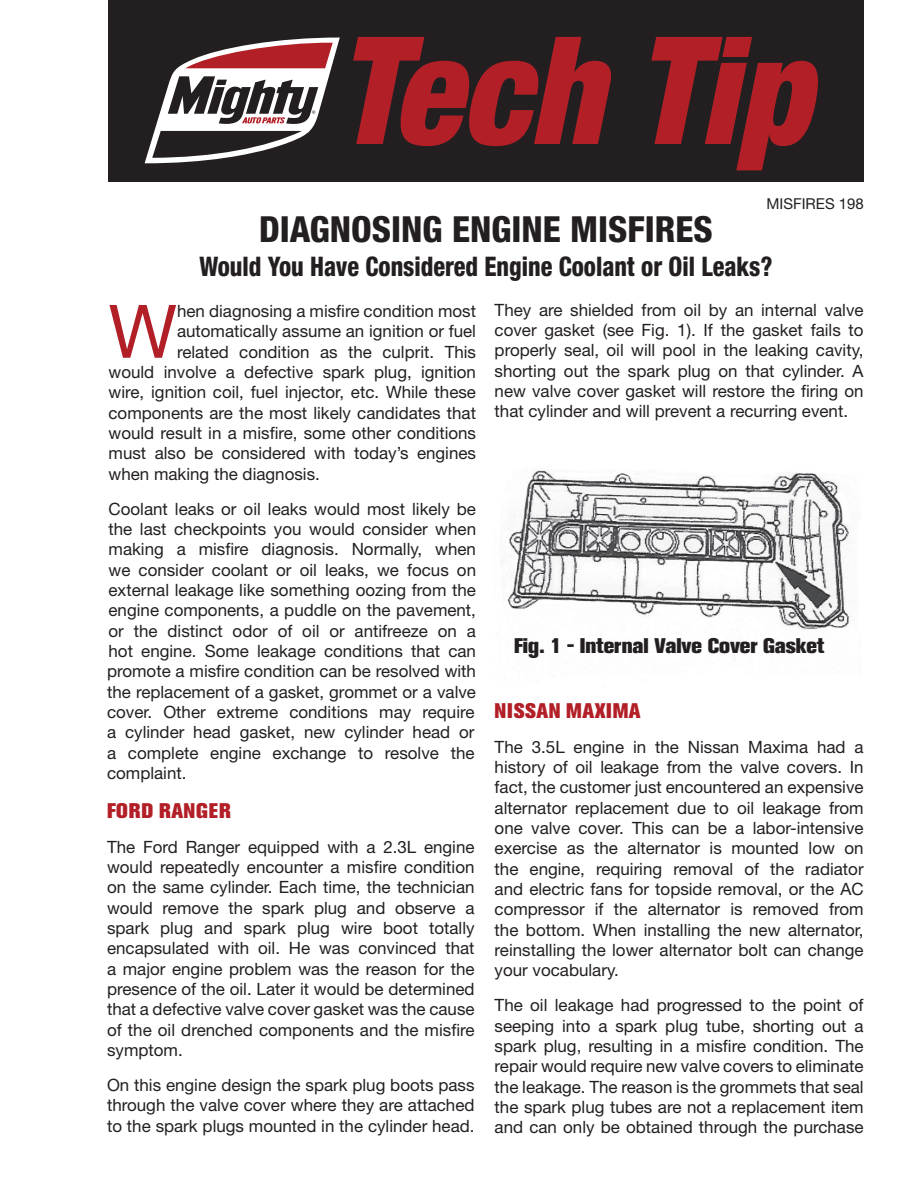
<style>
.page{position:relative;width:918px;height:1188px;background:#fff}
.page>*{position:absolute;margin:0;border:0;box-sizing:border-box;transform-origin:0 0}
.t1{font:italic 900 condensed 150px "Helvetica Neue LT Std";color:#b21f27;scale:.95 1}
.t2{font:73.95px "Helvetica Neue LT Std";color:#b21f27}
.t3{font:800 condensed 36px "Helvetica Neue LT Std";color:#231f20}
.t4{font:800 condensed 27px "Helvetica Neue LT Std";color:#231f20;scale:.9 1}
.t5{font:800 21px "Akzidenz Grotesk BE";color:#231f20}
.t6{font:800 21px "Akzidenz Grotesk BE";letter-spacing:.02em;color:#b21f27}
.t7{font:800 21px "Akzidenz Grotesk BE";letter-spacing:.04em;color:#b21f27}
.t8{font:16.95px/20.4px "Helvetica Neue LT Std";color:#231f20;text-align:justify}
.t9{font:15px "Helvetica Neue LT Std";color:#231f20}
</style>
<div class="page">
<div style="left:108px;top:0;width:756px;height:182px;background:#231f20"></div>
<svg style="left:145px;top:37px;width:195px;height:126px"></svg>
<img style="left:502px;top:470px;width:350px;height:160px">
<h1 class="t1" style="left:337px;top:-2px;width:500px">Tech Tip</h1>
<h3 class="t3" style="left:259px;top:207px;width:455px">DIAGNOSING ENGINE MISFIRES</h3>
<p class="t9" style="left:766px;top:195px;width:99px">MISFIRES 198</p>
<h3 class="t4" style="left:199px;top:249px;width:639px">Would You Have Considered Engine Coolant or Oil Leaks?</h3>
<h2 class="t2" style="left:109px;top:287px;width:70px">W</h2>
<p class="t8" style="left:177px;top:301px;width:301px">hen diagnosing a misfire condition most</p>
<p class="t8" style="left:177px;top:321px;width:301px">automatically assume an ignition or fuel</p>
<p class="t8" style="left:177px;top:341px;width:301px">related condition as the culprit. This</p>
<p class="t8" style="left:109px;top:362px;width:369px">would involve a defective spark plug, ignition</p>
<p class="t8" style="left:109px;top:382px;width:369px">wire, ignition coil, fuel injector, etc. While these</p>
<p class="t8" style="left:109px;top:402px;width:369px">components are the most likely candidates that</p>
<p class="t8" style="left:109px;top:423px;width:369px">would result in a misfire, some other conditions</p>
<p class="t8" style="left:109px;top:443px;width:369px">must also be considered with today’s engines</p>
<p class="t8" style="left:109px;top:463px;width:213px">when making the diagnosis.</p>
<p class="t8" style="left:107px;top:498px;width:371px">Coolant leaks or oil leaks would most likely be the last checkpoints you would consider when making a misfire diagnosis. Normally, when we consider coolant or oil leaks, we focus on external leakage like something oozing from the engine components, a puddle on the pavement, or the distinct odor of oil or antifreeze on a hot engine. Some leakage conditions that can promote a misfire condition can be resolved with the replacement of a gasket, grommet or a valve cover. Other extreme conditions may require a cylinder head gasket, new cylinder head or a complete engine exchange to resolve the complaint.</p>
<p class="t7" style="left:107px;top:798px;width:125px">FORD RANGER</p>
<p class="t8" style="left:107px;top:836px;width:369px">The Ford Ranger equipped with a 2.3L engine would repeatedly encounter a misfire condition on the same cylinder. Each time, the technician would remove the spark plug and observe a spark plug and spark plug wire boot totally encapsulated with oil. He was convinced that a major engine problem was the reason for the presence of the oil. Later it would be determined that a defective valve cover gasket was the cause of the oil drenched components and the misfire symptom.</p>
<p class="t8" style="left:107px;top:1075px;width:369px">On this engine design the spark plug boots pass through the valve cover where they are attached to the spark plugs mounted in the cylinder head.</p>
<p class="t8" style="left:495px;top:299px;width:371px">They are shielded from oil by an internal valve cover gasket (see Fig. 1). If the gasket fails to properly seal, oil will pool in the leaking cavity, shorting out the spark plug on that cylinder. A new valve cover gasket will restore the firing on that cylinder and will prevent a recurring event.</p>
<p class="t5" style="left:514px;top:633px;width:312px">Fig. 1 - Internal Valve Cover Gasket</p>
<p class="t6" style="left:495px;top:698px;width:148px">NISSAN MAXIMA</p>
<p class="t8" style="left:495px;top:736px;width:371px">The 3.5L engine in the Nissan Maxima had a history of oil leakage from the valve covers. In fact, the customer just encountered an expensive alternator replacement due to oil leakage from one valve cover. This can be a labor-intensive exercise as the alternator is mounted low on the engine, requiring removal of the radiator and electric fans for topside removal, or the AC compressor if the alternator is removed from the bottom. When installing the new alternator, reinstalling the lower alternator bolt can change your vocabulary.</p>
<p class="t8" style="left:495px;top:995px;width:371px">The oil leakage had progressed to the point of seeping into a spark plug tube, shorting out a spark plug, resulting in a misfire condition. The repair would require new valve covers to eliminate the leakage. The reason is the grommets that seal the spark plug tubes are not a replacement item and can only be obtained through the purchase</p>
</div>
